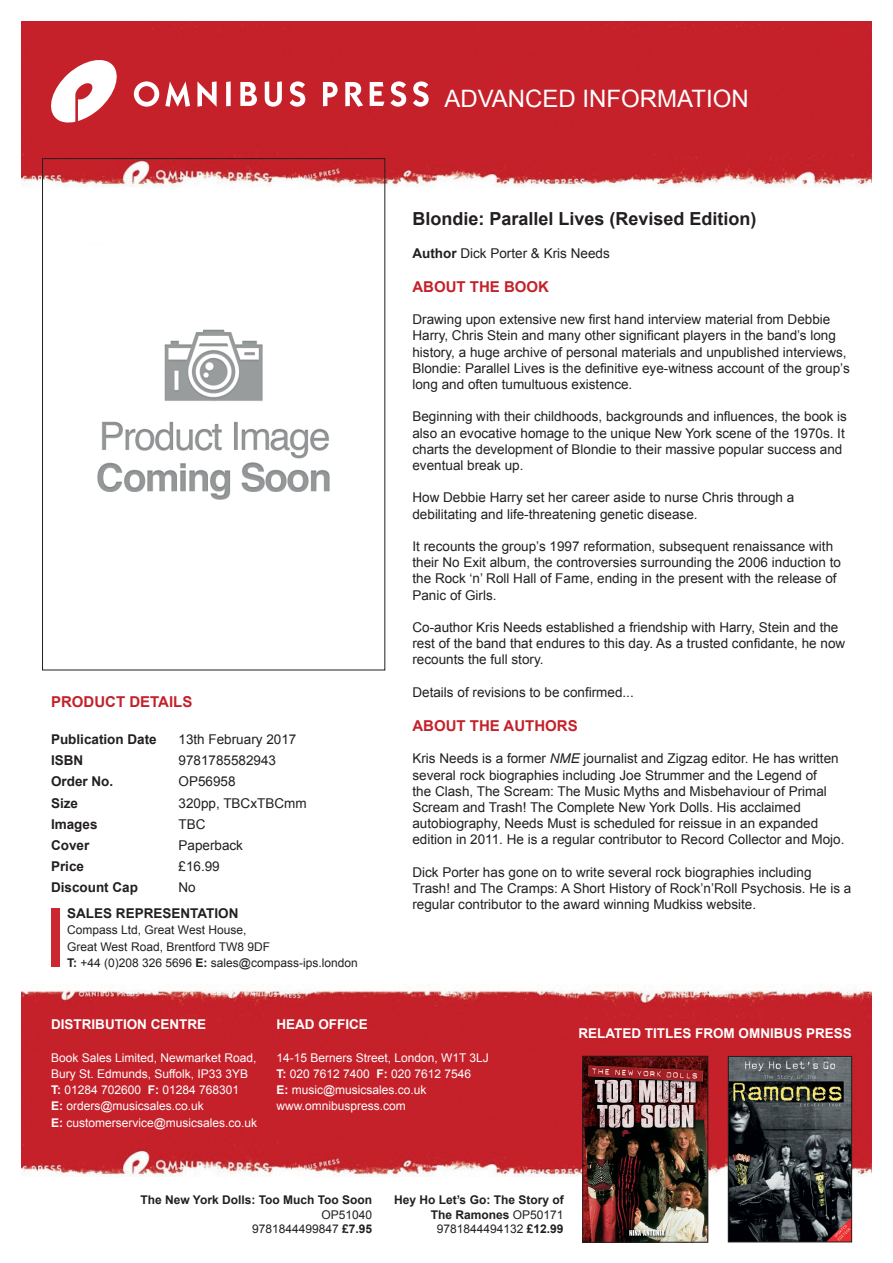
<style>
.page{position:relative;width:893px;height:1263px;background:#fff}
.page>*{position:absolute;margin:0;border:0;box-sizing:border-box;transform-origin:0 0}
.t1{font:24px "Arial";color:#fff}
.t2{font:700 18px "Arial";color:#231f20}
.t3{font:700 15px "Arial";color:#c4212a}
.t4{font:13.5px/16.2px "Arial";color:#231f20}
.t5{font:700 13.5px "Arial";color:#231f20}
.t6{font:700 13.5px "Arial";color:#fff}
.t7{font:12px/16.2px "Arial";color:#fff}
.t8{font:12px/16.2px "Arial";color:#231f20;text-align:right}
.t9{font:700 12px/14.4px "Arial";color:#231f20;text-align:right}
.s1{font-weight:700}
.s2{font-style:italic}
.s3{font-weight:400}
</style>
<div class="page">
<img style="left:21px;top:984px;width:850px;height:206px">
<img style="left:21px;top:21px;width:850px;height:179px">
<svg style="left:51px;top:60px;width:70px;height:64px"></svg>
<svg style="left:134px;top:81px;width:25px;height:26px"></svg>
<svg style="left:165px;top:81px;width:25px;height:26px"></svg>
<svg style="left:197px;top:81px;width:20px;height:26px"></svg>
<svg style="left:226px;top:81px;width:5px;height:25px"></svg>
<svg style="left:240px;top:82px;width:17px;height:24px"></svg>
<svg style="left:265px;top:81px;width:17px;height:26px"></svg>
<svg style="left:290px;top:81px;width:15px;height:26px"></svg>
<svg style="left:323px;top:82px;width:15px;height:24px"></svg>
<svg style="left:345px;top:82px;width:18px;height:25px"></svg>
<svg style="left:370px;top:82px;width:14px;height:24px"></svg>
<svg style="left:390px;top:81px;width:16px;height:26px"></svg>
<svg style="left:413px;top:81px;width:16px;height:26px"></svg>
<img style="left:97px;top:329px;width:233px;height:171px">
<img style="left:730px;top:1058px;width:120px;height:182px">
<div style="left:728px;top:1056px;width:124px;height:186px;border:1px solid #231f20"></div>
<img style="left:584px;top:1058px;width:122px;height:182px">
<div style="left:582px;top:1056px;width:126px;height:186px;border:1px solid #231f20"></div>
<div style="left:51px;top:908px;width:9px;height:59px;background:#cb2730"></div>
<p class="t3" style="left:51px;top:692px;width:143px">PRODUCT DETAILS</p>
<p class="t5" style="left:51px;top:731px;width:107px">Publication Date</p>
<p class="t4" style="left:179px;top:732px;width:119px">13th February 2017</p>
<p class="t5" style="left:51px;top:752px;width:34px">ISBN</p>
<p class="t4" style="left:179px;top:753px;width:99px">9781785582943</p>
<p class="t5" style="left:51px;top:773px;width:64px">Order No.</p>
<p class="t4" style="left:179px;top:774px;width:59px">OP56958</p>
<p class="t5" style="left:51px;top:794px;width:29px">Size</p>
<p class="t4" style="left:179px;top:795px;width:130px">320pp, TBCxTBCmm</p>
<p class="t5" style="left:51px;top:815px;width:48px">Images</p>
<p class="t4" style="left:179px;top:816px;width:28px">TBC</p>
<p class="t5" style="left:51px;top:836px;width:40px">Cover</p>
<p class="t4" style="left:179px;top:837px;width:66px">Paperback</p>
<p class="t5" style="left:51px;top:857px;width:35px">Price</p>
<p class="t4" style="left:179px;top:858px;width:43px">£16.99</p>
<p class="t5" style="left:51px;top:878px;width:89px">Discount Cap</p>
<p class="t4" style="left:179px;top:879px;width:19px">No</p>
<p class="t5" style="left:67px;top:905px;width:173px">SALES REPRESENTATION</p>
<p class="t8" style="left:67px;top:922px;width:292px;text-align:left">Compass Ltd, Great West House,<br>Great West Road, Brentford TW8 9DF<br><span class="s1">T:</span> +44 (0)208 326 5696 <span class="s1">E:</span> sales@compass-ips.london</p>
<h1 class="t1" style="left:444px;top:82px;width:306px">ADVANCED INFORMATION</h1>
<h2 class="t2" style="left:412px;top:207px;width:346px">Blondie: Parallel Lives (Revised Edition)</h2>
<p class="t4" style="left:412px;top:245px;width:199px"><span class="s1">Author</span> Dick Porter &amp; Kris Needs</p>
<p class="t3" style="left:412px;top:277px;width:138px">ABOUT THE BOOK</p>
<p class="t4" style="left:412px;top:311px;width:439px">Drawing upon extensive new first hand interview material from Debbie Harry, Chris Stein and many other significant players in the band’s long history, a huge archive of personal materials and unpublished interviews, Blondie: Parallel Lives is the definitive eye-witness account of the group’s long and often tumultuous existence.</p>
<p class="t4" style="left:412px;top:409px;width:436px">Beginning with their childhoods, backgrounds and influences, the book is also an evocative homage to the unique New York scene of the 1970s. It charts the development of Blondie to their massive popular success and eventual break up.</p>
<p class="t4" style="left:412px;top:490px;width:383px">How Debbie Harry set her career aside to nurse Chris through a debilitating and life-threatening genetic disease.</p>
<p class="t4" style="left:412px;top:538px;width:430px">It recounts the group’s 1997 reformation, subsequent renaissance with their No Exit album, the controversies surrounding the 2006 induction to the Rock ‘n’ Roll Hall of Fame, ending in the present with the release of Panic of Girls.</p>
<p class="t4" style="left:412px;top:619px;width:434px">Co-author Kris Needs established a friendship with Harry, Stein and the rest of the band that endures to this day. As a trusted confidante, he now recounts the full story.</p>
<p class="t4" style="left:412px;top:684px;width:223px">Details of revisions to be confirmed...</p>
<p class="t3" style="left:412px;top:716px;width:167px">ABOUT THE AUTHORS</p>
<p class="t4" style="left:412px;top:751px;width:433px">Kris Needs is a former <span class="s2">NME</span> journalist and Zigzag editor. He has written several rock biographies including Joe Strummer and the Legend of<br>the Clash, The Scream: The Music Myths and Misbehaviour of Primal Scream and Trash! The Complete New York Dolls. His acclaimed autobiography, Needs Must is scheduled for reissue in an expanded edition in 2011. He is a regular contributor to Record Collector and Mojo.</p>
<p class="t4" style="left:412px;top:864px;width:440px">Dick Porter has gone on to write several rock biographies including<br>Trash! and The Cramps: A Short History of Rock’n’Roll Psychosis. He is a regular contributor to the award winning Mudkiss website.</p>
<p class="t6" style="left:51px;top:1016px;width:157px">DISTRIBUTION CENTRE</p>
<p class="t7" style="left:51px;top:1050px;width:208px">Book Sales Limited, Newmarket Road, Bury St. Edmunds, Suffolk, IP33 3YB <span class="s1">T:</span> 01284 702600 <span class="s1">F:</span> 01284 768301<br><span class="s1">E:</span> orders@musicsales.co.uk<br><span class="s1">E:</span> customerservice@musicsales.co.uk</p>
<p class="t6" style="left:276px;top:1016px;width:93px">HEAD OFFICE</p>
<p class="t7" style="left:276px;top:1050px;width:214px">14-15 Berners Street, London, W1T 3LJ<br><span class="s1">T:</span> 020 7612 7400 <span class="s1">F:</span> 020 7612 7546<br><span class="s1">E:</span> music@musicsales.co.uk www.omnibuspress.com</p>
<p class="t6" style="left:578px;top:1024px;width:275px">RELATED TITLES FROM OMNIBUS PRESS</p>
<p class="t9" style="left:141px;top:1193px;width:233px">The New York Dolls: Too Much Too Soon</p>
<p class="t8" style="left:252px;top:1207px;width:122px;line-height:14.4px">OP51040<br>9781844499847 <span class="s1">£7.95</span></p>
<p class="t9" style="left:394px;top:1193px;width:171px">Hey Ho Let’s Go: The Story of<br>The Ramones <span class="s3">OP50171<br>9781844494132</span> £12.99</p>
</div>
